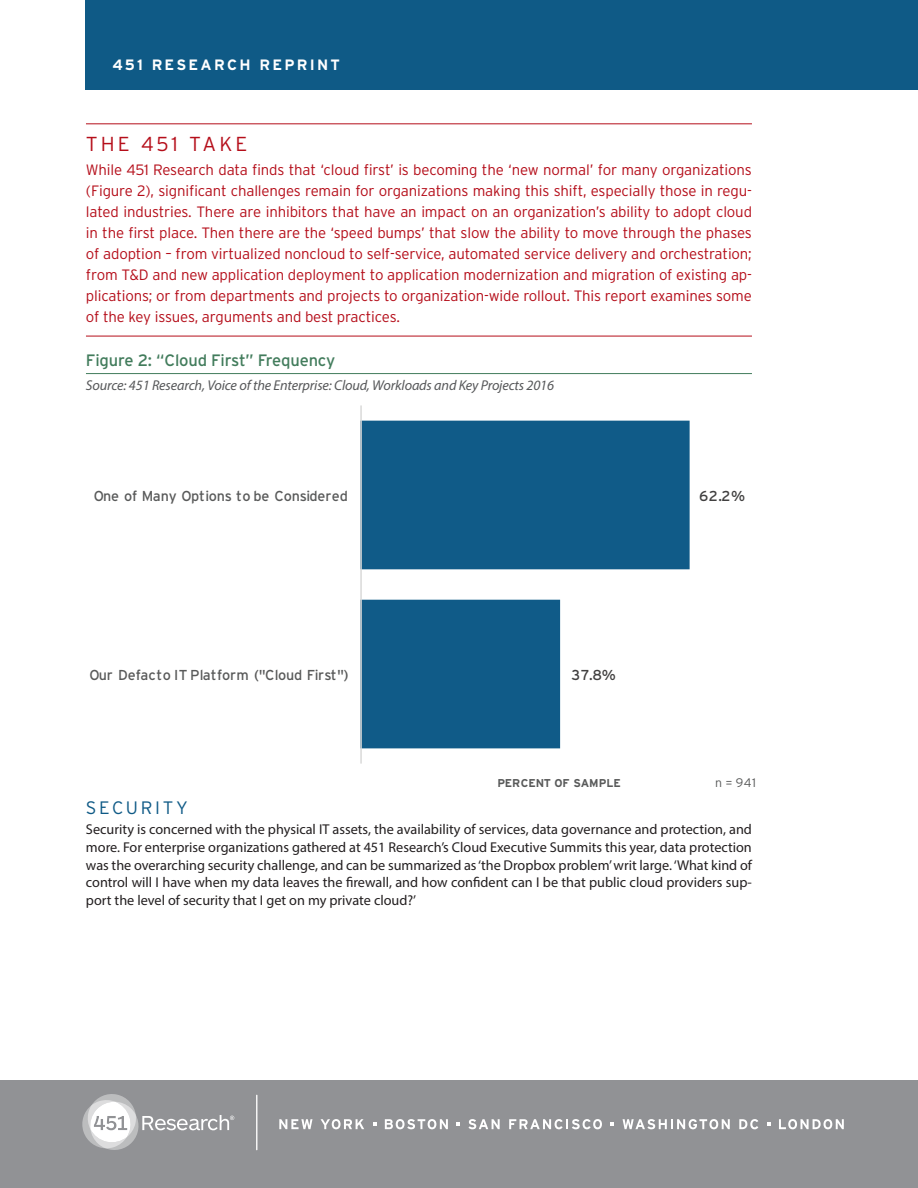
<style>
.page{position:relative;width:918px;height:1188px;background:#fff}
.page>*{position:absolute;margin:0;border:0;box-sizing:border-box;transform-origin:0 0}
._451_Take_Header{font:300 20.25px "Interstate";letter-spacing:.15em;color:#b50e1a}
.Hed_30_Shorter{font:300 18px "Interstate";letter-spacing:.15em;color:#0f5a86}
.Exhibit_Title{font:16.5px "Interstate";letter-spacing:-.01em;color:#427c5c}
._451_Take_Body{font:300 15px/21px "Interstate";letter-spacing:-.01em;color:#b50e1a;text-align:justify}
.Header{font:700 15px "Interstate";letter-spacing:.15em;color:#fff}
.t1{font:14.4px "Interstate";letter-spacing:-.015em;color:#595a5a}
.t2{font:14.4px "Interstate";color:#414040}
.Myriad_Body{font:14.25px/17.7px "Myriad Pro";color:#231f20;text-align:justify}
.Exhibit_Source{font:italic 14.25px "Myriad Pro";letter-spacing:-.01em;color:#57585a}
.t3{font:300 12.45px "Interstate";color:#595a5a}
.t4{font:700 11.4px "Interstate";letter-spacing:-.01em;color:#595a5a}
</style>
<div class="page">
<div style="left:0;top:1080px;width:918px;height:108px;background:#919295"></div>
<hr style="left:256px;top:1095px;width:1px;height:55px;background:#fff">
<svg style="left:82px;top:1094px;width:152px;height:56px"></svg>
<svg style="left:279px;top:1119px;width:34px;height:10px"></svg>
<svg style="left:321px;top:1119px;width:43px;height:10px"></svg>
<svg style="left:385px;top:1119px;width:63px;height:10px"></svg>
<svg style="left:468px;top:1119px;width:32px;height:10px"></svg>
<svg style="left:509px;top:1119px;width:93px;height:10px"></svg>
<svg style="left:623px;top:1119px;width:107px;height:10px"></svg>
<svg style="left:739px;top:1119px;width:19px;height:10px"></svg>
<svg style="left:779px;top:1119px;width:65px;height:10px"></svg>
<svg style="left:373px;top:1122px;width:3px;height:4px"></svg>
<svg style="left:456px;top:1122px;width:4px;height:4px"></svg>
<svg style="left:611px;top:1122px;width:3px;height:4px"></svg>
<svg style="left:767px;top:1122px;width:3px;height:4px"></svg>
<div style="left:86px;top:0;width:832px;height:90px;background:#0f5a86"></div>
<hr style="left:86px;top:123px;width:666px;height:1px;background:#b50e1a">
<hr style="left:86px;top:336px;width:666px;height:1px;background:#b50e1a">
<hr style="left:86px;top:373px;width:666px;height:1px;background:#427c5c">
<svg style="left:362px;top:421px;width:328px;height:327px;fill:#105b88"></svg>
<hr style="left:360px;top:405px;width:2px;height:359px;background:#d9d9d8">
<p class="Header" style="left:112px;top:55px;width:229px">451 RESEARCH REPRINT</p>
<p class="_451_Take_Header" style="left:86px;top:132px;width:163px">THE 451 TAKE</p>
<p class="_451_Take_Body" style="left:86px;top:159px;width:668px">While 451 Research data finds that ‘cloud first’ is becoming the ‘new normal’ for many organizations (Figure 2), significant challenges remain for organizations making this shift, especially those in regu&shy;lated industries. There are inhibitors that have an impact on an organization’s ability to adopt cloud in the first place. Then there are the ‘speed bumps’ that slow the ability to move through the phases of adoption – from virtualized noncloud to self-service, automated service delivery and orchestration; from T&amp;D and new application deployment to application modernization and migration of existing ap&shy;plications; or from departments and projects to organization-wide rollout. This report examines some of the key issues, arguments and best practices.</p>
<p class="Exhibit_Title" style="left:86px;top:350px;width:251px">Figure 2: “Cloud First” Frequency</p>
<p class="Exhibit_Source" style="left:86px;top:376px;width:470px">Source: 451 Research, Voice of the Enterprise: Cloud, Workloads and Key Projects 2016</p>
<p class="t1" style="left:94px;top:487px;width:256px">One of Many Options to be Considered</p>
<p class="t1" style="left:89px;top:666px;width:261px">Our Defacto IT Platform ("Cloud First")</p>
<p class="t2" style="left:572px;top:666px;width:46px">37.8%</p>
<p class="t2" style="left:699px;top:487px;width:48px">62.2%</p>
<p class="t4" style="left:498px;top:776px;width:125px">PERCENT OF SAMPLE</p>
<p class="t3" style="left:715px;top:775px;width:42px">n =941</p>
<p class="Hed_30_Shorter" style="left:86px;top:797px;width:103px">SECURITY</p>
<p class="Myriad_Body" style="left:86px;top:821px;width:668px">Security is concerned with the physical IT assets, the availability of services, data governance and protection, and more. For enterprise organizations gathered at 451 Research’s Cloud Executive Summits this year, data protection was the overarching security challenge, and can be summarized as ‘the Dropbox problem’ writ large. ‘What kind of control will I have when my data leaves the firewall, and how confident can I be that public cloud providers sup&shy;port the level of security that I get on my private cloud?’</p>
</div>
